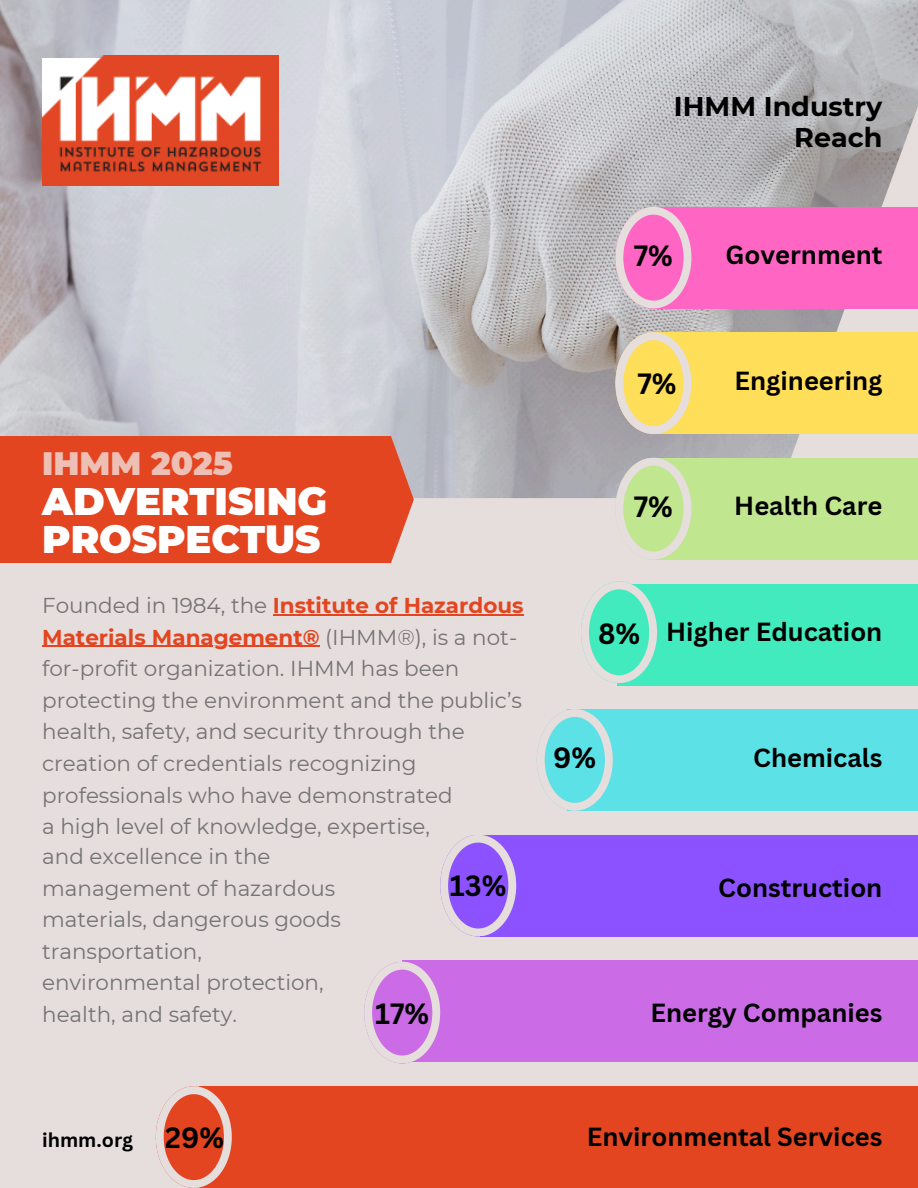
<style>
.page{position:relative;width:918px;height:1188px;background:#e6dddd}
.page>*{position:absolute;margin:0;border:0;box-sizing:border-box;transform-origin:0 0}
.t1{font:900 38.4px/38.2px "Montserrat";color:#fff}
.t2{font:900 32.4px "Montserrat";color:#edbfb5}
.t3{font:700 28.5px "Canva Sans";color:#000}
.t4{font:700 27px/30.3px "Montserrat";color:#000;text-align:right}
.t5{font:700 25.5px "Canva Sans";color:#000}
.t6{font:21.45px/31.5px "Montserrat";color:#747474}
.t7{font:700 21.45px "Montserrat";color:#e34520}
.t8{font:700 19.5px "Canva Sans";color:#000}
.s1{font-weight:400;color:#747474}
.s2{font-weight:700;color:#e34520}
</style>
<div class="page">
<hr style="left:273px;top:614px;width:251px;height:2px;background:#e34520">
<hr style="left:42px;top:646px;width:278px;height:1px;background:#e34520">
<img style="left:0;top:0;width:918px;height:498px">
<div style="left:0;top:436px;width:414px;height:127px;background:#e34520"></div>
<img style="left:42px;top:56px;width:236px;height:129px">
<div style="left:567px;top:709px;width:351px;height:102px;background:#5ce1e6"></div>
<div style="left:480px;top:835px;width:438px;height:101px;background:#8c52ff"></div>
<div style="left:402px;top:961px;width:516px;height:101px;background:#cb6ce6"></div>
<div style="left:199px;top:1086px;width:719px;height:102px;background:#e34520"></div>
<svg style="left:156px;top:1086px;width:76px;height:102px"></svg>
<div style="left:618px;top:584px;width:300px;height:101px;background:#41ebbd"></div>
<div style="left:650px;top:458px;width:268px;height:102px;background:#c0e68f"></div>
<div style="left:650px;top:332px;width:268px;height:102px;background:#ffde59"></div>
<div style="left:650px;top:207px;width:268px;height:102px;background:#ff66c4"></div>
<svg style="left:364px;top:962px;width:76px;height:101px"></svg>
<svg style="left:440px;top:835px;width:76px;height:101px"></svg>
<svg style="left:537px;top:709px;width:76px;height:101px"></svg>
<svg style="left:581px;top:581px;width:76px;height:102px"></svg>
<svg style="left:615px;top:458px;width:76px;height:101px"></svg>
<svg style="left:615px;top:332px;width:76px;height:102px"></svg>
<svg style="left:615px;top:207px;width:76px;height:101px"></svg>
<h4 class="t4" style="left:674px;top:92px;width:210px">IHMM Industry<br>Reach</h4>
<h3 class="t3" style="left:634px;top:236px;width:41px">7%</h3>
<h1 class="t5" style="left:726px;top:237px;width:158px">Government</h1>
<h3 class="t2" style="left:42px;top:443px;width:192px">IHMM 2025</h3>
<h4 class="t1" style="left:42px;top:482px;width:286px">ADVERTISING<br>PROSPECTUS</h4>
<p class="t7" style="left:42px;top:593px;width:483px"><span class="s1">Founded in 1984, the</span> Institute of Hazardous</p>
<p class="t6" style="left:42px;top:621px;width:481px"><span class="s2">Materials Management®</span> (IHMM®), is a not&shy;for-profit organization. IHMM has been protecting the environment and the public’s health, safety, and security through the creation of credentials recognizing</p>
<h3 class="t6" style="left:42px;top:779px;width:412px">professionals who have demonstrated a high level of knowledge, expertise,</h3>
<h3 class="t6" style="left:42px;top:841px;width:300px">and excellence in the management of hazardous materials, dangerous goods transportation, environmental protection, health, and safety.</h3>
<h4 class="t3" style="left:450px;top:865px;width:58px">13%</h4>
<h3 class="t3" style="left:375px;top:993px;width:56px">17%</h3>
<h5 class="t3" style="left:638px;top:364px;width:41px">7%</h5>
<h3 class="t3" style="left:634px;top:487px;width:41px">7%</h3>
<h3 class="t5" style="left:735px;top:363px;width:149px">Engineering</h3>
<h4 class="t5" style="left:734px;top:488px;width:150px">Health Care</h4>
<h4 class="t3" style="left:598px;top:613px;width:44px">8%</h4>
<h3 class="t5" style="left:666px;top:614px;width:218px">Higher Education</h3>
<h4 class="t3" style="left:553px;top:737px;width:45px">9%</h4>
<p class="t5" style="left:753px;top:740px;width:131px">Chemicals</p>
<p class="t5" style="left:718px;top:869px;width:166px">Construction</p>
<p class="t5" style="left:650px;top:994px;width:233px">Energy Companies</p>
<h2 class="t8" style="left:42px;top:1127px;width:93px">ihmm.org</h2>
<h4 class="t3" style="left:165px;top:1118px;width:60px">29%</h4>
<h3 class="t5" style="left:587px;top:1119px;width:297px">Environmental Services</h3>
</div>
